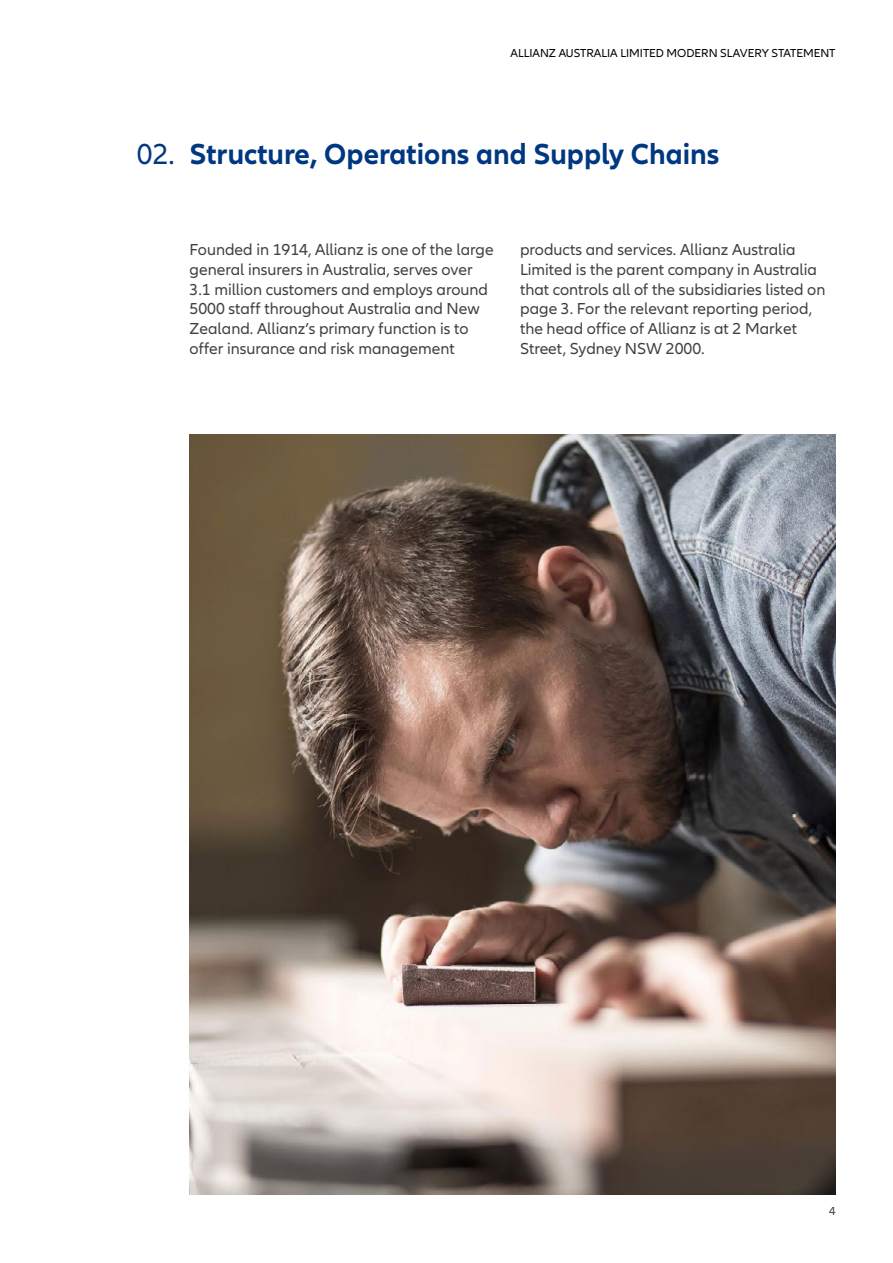
<style>
.page{position:relative;width:893px;height:1263px;background:#fff}
.page>*{position:absolute;margin:0;border:0;box-sizing:border-box;transform-origin:0 0}
.t1{font:700 30px "Allianz Neo";color:#003781}
.t2{font:16.5px/19.8px "Allianz Neo";color:#414141}
.t3{font:12px "Allianz Neo";color:#000}
.t4{font:12px "Allianz Neo";color:#414141}
.s1{font-weight:400}
</style>
<div class="page">
<img style="left:190px;top:435px;width:646px;height:760px">
<p class="t3" style="left:511px;top:47px;width:326px">ALLIANZ AUSTRALIA LIMITED MODERN SLAVERY STATEMENT</p>
<h1 class="t1" style="left:137px;top:136px;width:584px"><span class="s1">02.</span> Structure, Operations and Supply Chains</h1>
<p class="t2" style="left:190px;top:240px;width:306px">Founded in 1914, Allianz is one of the large general insurers in Australia, serves over 3.1 million customers and employs around 5000 staff throughout Australia and New Zealand. Allianz’s primary function is to offer insurance and risk management</p>
<p class="t2" style="left:520px;top:240px;width:307px">products and services. Allianz Australia Limited is the parent company in Australia that controls all of the subsidiaries listed on page 3. For the relevant reporting period, the head office of Allianz is at 2 Market Street, Sydney NSW 2000.</p>
<p class="t4" style="left:829px;top:1204px;width:8px">4</p>
</div>
